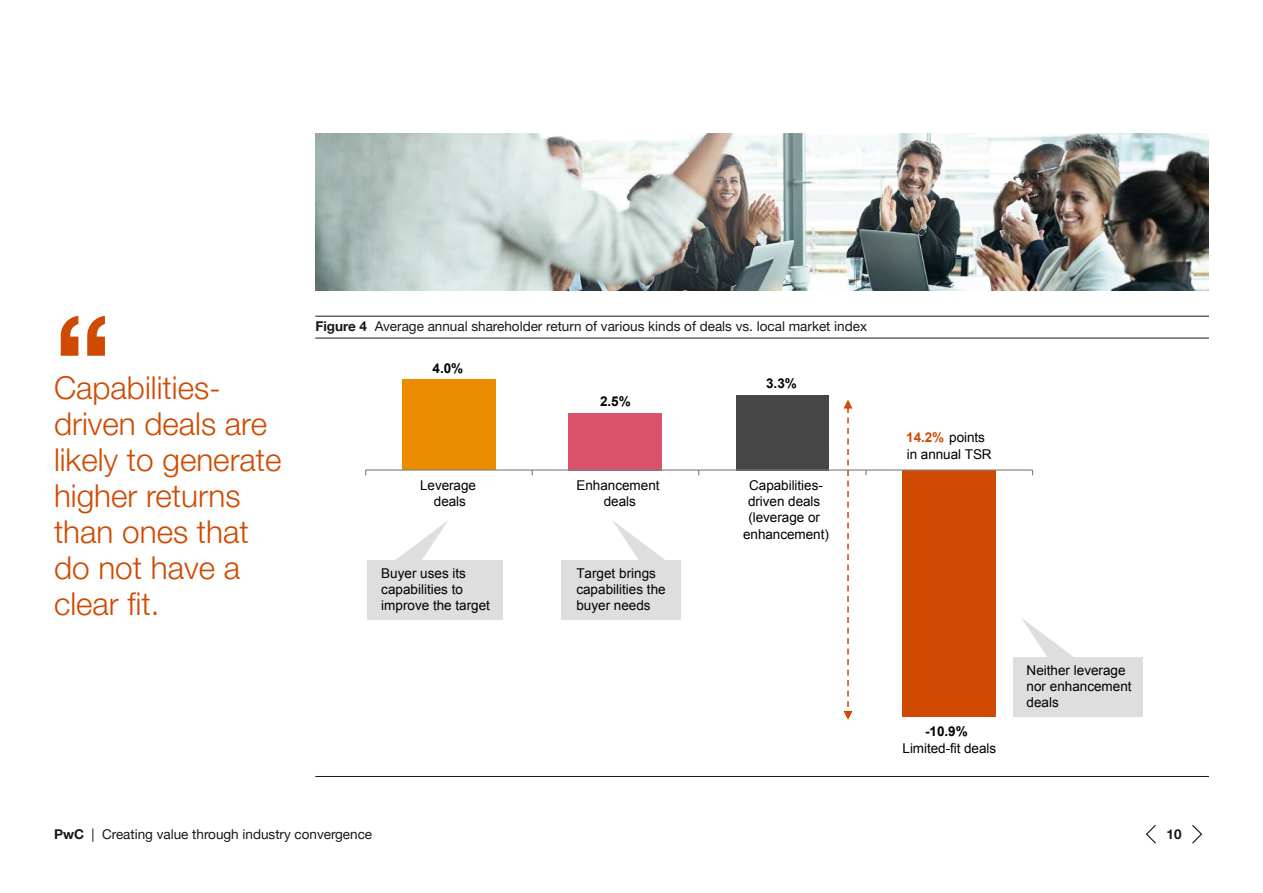
<style>
.page{position:relative;width:1263px;height:893px;background:#fff}
.page>*{position:absolute;margin:0;border:0;box-sizing:border-box;transform-origin:0 0}
.t1{font:300 31.5px/36px "Helvetica Neue LT Pro";color:#d04a02}
.t2{font:13.5px/16.2px "Arial";color:#000}
.t3{font:13.5px "Helvetica Neue LT Pro";color:#181716}
.t4{font:700 13.5px "Arial";color:#000}
.t5{font:700 13.5px "Helvetica Neue LT Pro";color:#181716}
.s1{font-weight:700}
.s2{font-weight:700;color:#d04a02}
</style>
<div class="page">
<svg style="left:1146px;top:825px;width:10px;height:18px"></svg>
<svg style="left:1192px;top:825px;width:10px;height:18px"></svg>
<hr style="left:315px;top:316px;width:894px;height:1px;background:#181716">
<hr style="left:315px;top:338px;width:894px;height:1px;background:#181716">
<hr style="left:315px;top:776px;width:894px;height:1px;background:#181716">
<div style="left:1013px;top:657px;width:130px;height:60px;background:#dedede"></div>
<svg style="left:1021px;top:618px;width:52px;height:39px"></svg>
<div style="left:367px;top:560px;width:136px;height:60px;background:#dedede"></div>
<div style="left:562px;top:560px;width:119px;height:60px;background:#dedede"></div>
<div style="left:569px;top:413px;width:93px;height:57px;background:#db536a"></div>
<div style="left:736px;top:395px;width:92px;height:75px;background:#464646"></div>
<div style="left:903px;top:470px;width:93px;height:247px;background:#d04a02"></div>
<div style="left:402px;top:379px;width:93px;height:91px;background:#eb8c00"></div>
<hr style="left:366px;top:469px;width:666px;height:2px;background:#7d7d7d">
<svg style="left:843px;top:399px;width:9px;height:321px"></svg>
<svg style="left:396px;top:521px;width:52px;height:39px"></svg>
<svg style="left:613px;top:521px;width:52px;height:39px"></svg>
<img style="left:315px;top:133px;width:894px;height:158px">
<svg style="left:61px;top:316px;width:44px;height:40px"></svg>
<p class="t1" style="left:54px;top:369px;width:229px">Capabilities&shy;driven deals are likely to generate higher returns than ones that do not have a clear fit.</p>
<p class="t3" style="left:315px;top:317px;width:553px"><span class="s1">Figure 4</span> Average annual shareholder return of various kinds of deals vs. local market index</p>
<p class="t4" style="left:433px;top:359px;width:32px">4.0%</p>
<p class="t4" style="left:600px;top:393px;width:32px">2.5%</p>
<p class="t4" style="left:766px;top:375px;width:32px">3.3%</p>
<p class="t2" style="left:420px;top:477px;width:57px;text-align:center">Leverage deals</p>
<p class="t2" style="left:576px;top:477px;width:85px;text-align:center">Enhancement deals</p>
<p class="t2" style="left:743px;top:477px;width:87px;text-align:center">Capabilities&shy;driven deals (leverage or enhancement)</p>
<p class="t2" style="left:381px;top:565px;width:110px">Buyer uses its capabilities to improve the target</p>
<p class="t2" style="left:576px;top:565px;width:91px">Target brings capabilities the buyer needs</p>
<p class="t2" style="left:906px;top:430px;width:87px"><span class="s2">14.2%</span> points in annual TSR</p>
<p class="t4" style="left:925px;top:722px;width:44px">-10.9%</p>
<p class="t2" style="left:902px;top:741px;width:95px">Limited-fit deals</p>
<p class="t2" style="left:1026px;top:662px;width:107px">Neither leverage nor enhancement deals</p>
<p class="t3" style="left:54px;top:826px;width:320px"><span class="s1">PwC</span> | Creating value through industry convergence</p>
<p class="t5" style="left:1166px;top:826px;width:17px">10</p>
</div>
